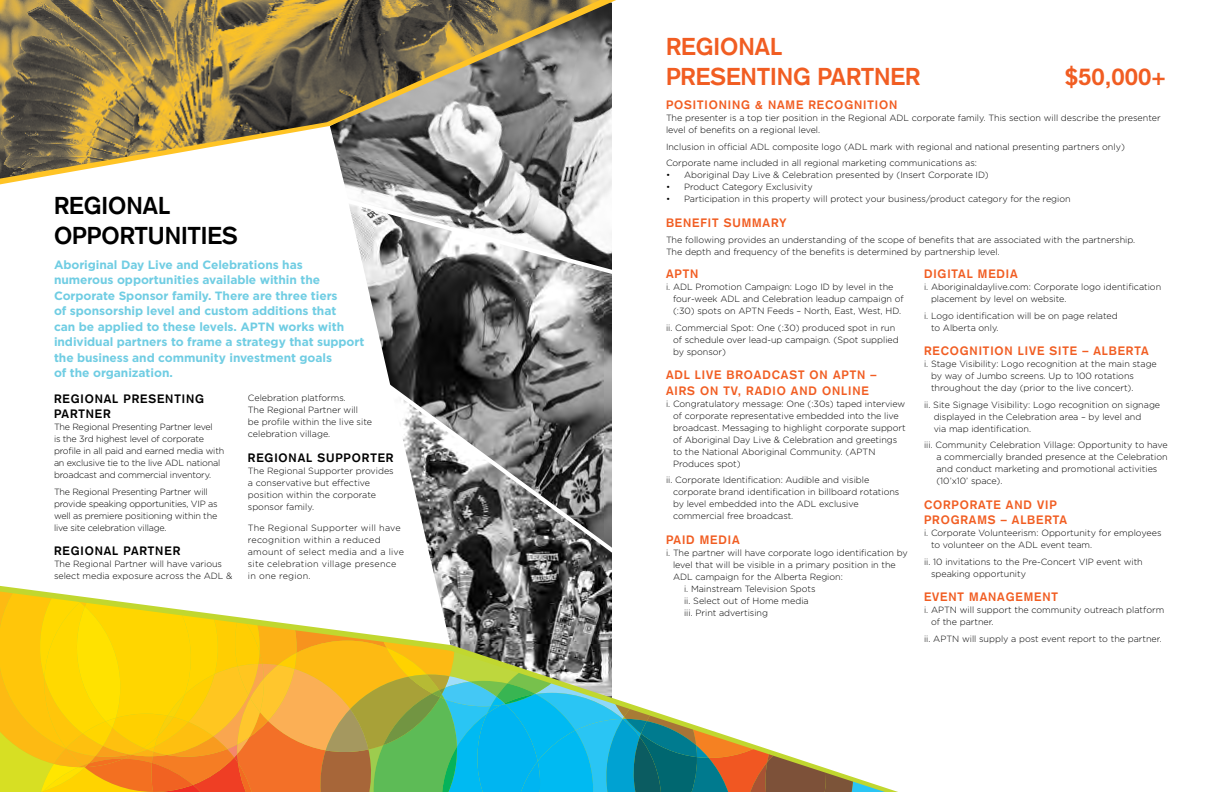
<style>
.page{position:relative;width:1224px;height:792px;background:#fff}
.page>*{position:absolute;margin:0;border:0;box-sizing:border-box;transform-origin:0 0}
.t1{font:700 24px/30px "Akzidenz Grotesk";color:#f15d22}
.t2{font:700 24px/30px "Akzidenz Grotesk";color:#000}
.t3{font:700 12px/15.5px "Gotham";letter-spacing:-.005em;color:#70cde3}
.t4{font:700 12px/15.5px "Akzidenz Grotesk";letter-spacing:.075em;color:#f15d22}
.t5{font:700 12px/15.5px "Akzidenz Grotesk";letter-spacing:.075em;color:#000}
.t6{font:300 9px/12px "Gotham";color:#000}
.t7{font:300 9px/12px "Gotham";letter-spacing:-.02em;color:#000}
.t8{font:300 9px/12px "Gotham";letter-spacing:.025em;color:#000}
</style>
<div class="page">
<img style="left:432px;top:566px;width:180px;height:20px">
<img style="left:344px;top:184px;width:268px;height:12px">
<img style="left:366px;top:278px;width:246px;height:99px">
<svg style="left:0;top:0;width:616px;height:184px"></svg>
<svg style="left:0;top:586px;width:898px;height:206px"></svg>
<img style="left:0;top:0;width:600px;height:179px">
<svg style="left:0;top:592px;width:885px;height:200px"></svg>
<svg style="left:388px;top:377px;width:224px;height:189px"></svg>
<svg style="left:349px;top:196px;width:263px;height:82px"></svg>
<h1 class="t2" style="left:54px;top:190px;width:185px">REGIONAL<br>OPPORTUNITIES</h1>
<p class="t3" style="left:54px;top:256px;width:312px">Aboriginal Day Live and Celebrations has numerous opportunities available within the Corporate Sponsor family. There are three tiers<br>of sponsorship level and custom additions that<br>can be applied to these levels. APTN works with individual partners to frame a strategy that support the business and community investment goals<br>of the organization.</p>
<h2 class="t5" style="left:54px;top:391px;width:152px">REGIONAL PRESENTING<br>PARTNER</h2>
<p class="t7" style="left:54px;top:421px;width:172px">The Regional Presenting Partner level<br>is the 3rd highest level of corporate profile in all paid and earned media with an exclusive tie to the live ADL national broadcast and commercial inventory.</p>
<p class="t7" style="left:54px;top:485px;width:165px">The Regional Presenting Partner will provide speaking opportunities, VIP as well as premiere positioning within the live site celebration village.</p>
<h2 class="t5" style="left:54px;top:543px;width:128px">REGIONAL PARTNER</h2>
<p class="t6" style="left:54px;top:558px;width:180px">The Regional Partner will have various select media exposure across the ADL &amp;</p>
<p class="t6" style="left:248px;top:392px;width:126px">Celebration platforms.<br>The Regional Partner will<br>be profile within the live site celebration village.</p>
<h2 class="t5" style="left:248px;top:449px;width:147px">REGIONAL SUPPORTER</h2>
<p class="t6" style="left:248px;top:464px;width:147px">The Regional Supporter provides a conservative but effective position within the corporate sponsor family.</p>
<p class="t8" style="left:248px;top:521px;width:158px">The Regional Supporter will have recognition within a reduced amount of select media and a live site celebration village presence in one region.</p>
<h1 class="t1" style="left:666px;top:31px;width:256px">REGIONAL<br>PRESENTING PARTNER</h1>
<h1 class="t1" style="left:1065px;top:61px;width:103px">$50,000+</h1>
<h2 class="t4" style="left:666px;top:97px;width:233px">POSITIONING &amp; NAME RECOGNITION</h2>
<p class="t6" style="left:666px;top:112px;width:496px">The presenter is a top tier position in the Regional ADL corporate family. This section will describe the presenter level of benefits on a regional level.</p>
<p class="t6" style="left:666px;top:138px;width:460px;line-height:16.5px">Inclusion in official ADL composite logo (ADL mark with regional and national presenting partners only)<br>Corporate name included in all regional marketing communications as:</p>
<p class="t6" style="left:666px;top:169px;width:324px">• Aboriginal Day Live &amp; Celebration presented by (Insert Corporate ID)</p>
<p class="t6" style="left:666px;top:181px;width:148px">• Product Category Exclusivity</p>
<p class="t6" style="left:666px;top:193px;width:406px">• Participation in this property will protect your business/product category for the region</p>
<h2 class="t4" style="left:666px;top:215px;width:122px">BENEFIT SUMMARY</h2>
<p class="t6" style="left:666px;top:234px;width:471px">The following provides an understanding of the scope of benefits that are associated with the partnership.<br>The depth and frequency of the benefits is determined by partnership level.</p>
<h2 class="t4" style="left:666px;top:266px;width:34px">APTN</h2>
<p class="t6" style="left:673px;top:281px;width:232px;text-indent:-7px">i. ADL Promotion Campaign: Logo ID by level in the four-week ADL and Celebration leadup campaign of (:30) spots on APTN Feeds – North, East, West, HD.</p>
<p class="t6" style="left:673px;top:321px;width:227px;text-indent:-7px">ii. Commercial Spot: One (:30) produced spot in run of schedule over lead-up campaign. (Spot supplied by sponsor)</p>
<h2 class="t4" style="left:666px;top:367px;width:212px">ADL LIVE BROADCAST ON APTN –<br>AIRS ON TV, RADIO AND ONLINE</h2>
<p class="t6" style="left:673px;top:397px;width:234px;text-indent:-7px">i. Congratulatory message: One (:30s) taped interview of corporate representative embedded into the live broadcast. Messaging to highlight corporate support of Aboriginal Day Live &amp; Celebration and greetings to the National Aboriginal Community. (APTN Produces spot)</p>
<p class="t6" style="left:673px;top:474px;width:228px;text-indent:-7px">ii. Corporate Identification: Audible and visible corporate brand identification in billboard rotations by level embedded into the ADL exclusive commercial free broadcast.</p>
<h2 class="t4" style="left:666px;top:531px;width:75px">PAID MEDIA</h2>
<p class="t6" style="left:666px;top:546px;width:243px">i. The partner will have corporate logo identification by</p>
<p class="t6" style="left:673px;top:558px;width:224px">level that will be visible in a primary position in the</p>
<p class="t6" style="left:673px;top:570px;width:171px">ADL campaign for the Alberta Region:</p>
<p class="t6" style="left:684px;top:582px;width:133px">i. Mainstream Television Spots</p>
<p class="t6" style="left:684px;top:594px;width:126px">ii. Select out of Home media</p>
<p class="t6" style="left:684px;top:606px;width:86px">iii. Print advertising</p>
<h2 class="t4" style="left:924px;top:266px;width:95px">DIGITAL MEDIA</h2>
<p class="t6" style="left:931px;top:281px;width:232px;text-indent:-7px">i. Aboriginaldaylive.com: Corporate logo identification placement by level on website.</p>
<p class="t6" style="left:931px;top:309px;width:188px;text-indent:-7px">i. Logo identification will be on page related to Alberta only.</p>
<h2 class="t4" style="left:924px;top:343px;width:226px">RECOGNITION LIVE SITE – ALBERTA</h2>
<p class="t6" style="left:931px;top:358px;width:227px;text-indent:-7px">i. Stage Visibility: Logo recognition at the main stage by way of Jumbo screens. Up to 100 rotations throughout the day (prior to the live concert).</p>
<p class="t6" style="left:934px;top:398px;width:228px;text-indent:-10px">ii. Site Signage Visibility: Logo recognition on signage displayed in the Celebration area – by level and<br>via map identification.</p>
<p class="t6" style="left:936px;top:439px;width:233px;text-indent:-12px">iii. Community Celebration Village: Opportunity to have a commercially branded presence at the Celebration and conduct marketing and promotional activities (10’x10’ space).</p>
<h2 class="t4" style="left:924px;top:496px;width:145px">CORPORATE AND VIP<br>PROGRAMS – ALBERTA</h2>
<p class="t6" style="left:931px;top:527px;width:232px;text-indent:-7px">i. Corporate Volunteerism: Opportunity for employees to volunteer on the ADL event team.</p>
<p class="t6" style="left:931px;top:555px;width:213px;text-indent:-7px">ii. 10 invitations to the Pre-Concert VIP event with speaking opportunity</p>
<h2 class="t4" style="left:924px;top:589px;width:136px">EVENT MANAGEMENT</h2>
<p class="t6" style="left:931px;top:604px;width:235px;text-indent:-7px">i. APTN will support the community outreach platform of the partner.</p>
<p class="t6" style="left:924px;top:632px;width:239px">ii. APTN will supply a post event report to the partner.</p>
</div>
